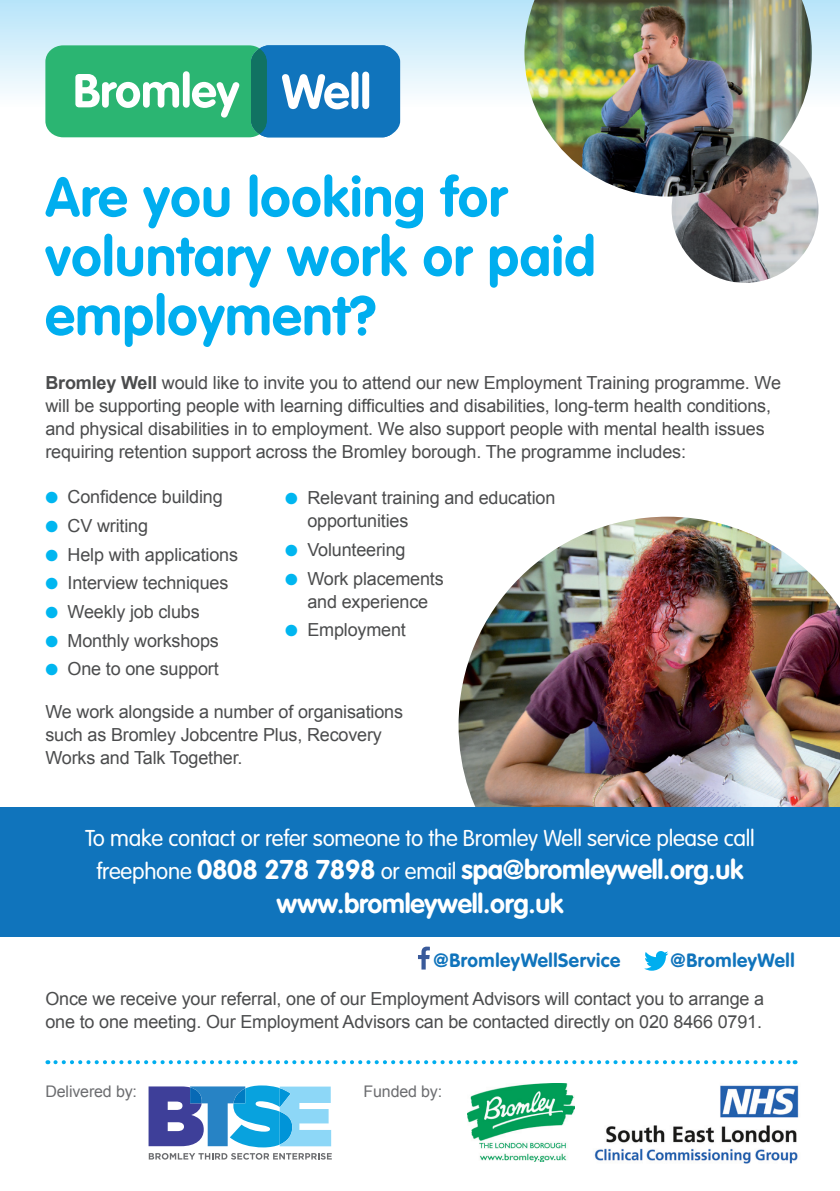
<style>
.page{position:relative;width:840px;height:1191px;background:#fff}
.page>*{position:absolute;margin:0;border:0;box-sizing:border-box;transform-origin:0 0}
.t1{font:700 54.6px/59.2px "VAG Rounded";letter-spacing:.01em;color:#00aeef}
.t2{font:700 26.8px "VAG Rounded";letter-spacing:-.01em;color:#fff}
.t3{font:300 22.6px "VAG Rounded";letter-spacing:-.01em;color:#fff}
.t4{font:700 19px "VAG Rounded";letter-spacing:.03em;color:#1074bc}
.t5{font:18px/23px "Arial";letter-spacing:-.01em;color:#4b4c4d}
.t6{font:16px "Arial";letter-spacing:-.01em;color:#6c6d70}
.s1{font-weight:700}
.s2{color:#00b6f0}
.s3{font-weight:300;font-size:22.6px}
</style>
<div class="page">
<img style="left:458px;top:516px;width:381px;height:290px">
<div style="left:0;top:0;width:839px;height:108px;background:linear-gradient(to bottom,#b6e4f9,#fdfefe)"></div>
<svg style="left:45px;top:45px;width:355px;height:92px;background:#3ea79c"></svg>
<div style="left:351px;top:72px;width:7px;height:37px;background:#fff;border-radius:4px"></div>
<div style="left:362px;top:72px;width:7px;height:37px;background:#fff;border-radius:4px"></div>
<img style="left:524px;top:0;width:287px;height:196px">
<img style="left:671px;top:136px;width:147px;height:147px;border-radius:73px">
<div style="left:0;top:806px;width:839px;height:130px;background:#1074bc"></div>
<img style="left:594px;top:1085px;width:205px;height:79px">
<img style="left:467px;top:1083px;width:107px;height:78px">
<svg style="left:149px;top:1153px;width:182px;height:6px"></svg>
<svg style="left:148px;top:1085px;width:183px;height:62px"></svg>
<svg style="left:55px;top:1060px;width:740px;height:4px"></svg>
<svg style="left:644px;top:951px;width:24px;height:19px"></svg>
<svg style="left:418px;top:946px;width:11px;height:23px"></svg>
<p class="t1" style="left:45px;top:167px;width:551px">Are you looking for voluntary work or paid employment?</p>
<p class="t5" style="left:45px;top:371px;width:736px"><span class="s1">Bromley Well</span> would like to invite you to attend our new Employment Training programme. We will be supporting people with learning difficulties and disabilities, long-term health conditions, and physical disabilities in to employment. We also support people with mental health issues requiring retention support across the Bromley borough. The programme includes:</p>
<p class="t5" style="left:45px;top:485px;width:179px"><span class="s2">●</span> Confidence building</p>
<p class="t5" style="left:45px;top:514px;width:104px"><span class="s2">●</span> CV writing</p>
<p class="t5" style="left:45px;top:543px;width:194px"><span class="s2">●</span> Help with applications</p>
<p class="t5" style="left:45px;top:571px;width:184px"><span class="s2">●</span> Interview techniques</p>
<p class="t5" style="left:45px;top:600px;width:156px"><span class="s2">●</span> Weekly job clubs</p>
<p class="t5" style="left:45px;top:629px;width:175px"><span class="s2">●</span> Monthly workshops</p>
<p class="t5" style="left:45px;top:657px;width:175px"><span class="s2">●</span> One to one support</p>
<p class="t5" style="left:307px;top:486px;width:249px;text-indent:-22px"><span class="s2">●</span> Relevant training and education opportunities</p>
<p class="t5" style="left:285px;top:538px;width:122px"><span class="s2">●</span> Volunteering</p>
<p class="t5" style="left:285px;top:567px;width:160px;text-align:center"><span class="s2">●</span> Work placements and experience</p>
<p class="t5" style="left:285px;top:618px;width:122px"><span class="s2">●</span> Employment</p>
<p class="t5" style="left:45px;top:701px;width:359px">We work alongside a number of organisations such as Bromley Jobcentre Plus, Recovery<br>Works and Talk Together.</p>
<p class="t3" style="left:85px;top:824px;width:670px">To make contact or refer someone to the Bromley Well service please call</p>
<p class="t2" style="left:96px;top:854px;width:648px"><span class="s3">freephone</span> 0808 278 7898 <span class="s3">or email</span> spa@bromleywell.org.uk</p>
<p class="t2" style="left:276px;top:888px;width:288px">www.bromleywell.org.uk</p>
<p class="t4" style="left:433px;top:948px;width:188px">@BromleyWellService</p>
<p class="t4" style="left:670px;top:948px;width:125px">@BromleyWell</p>
<p class="t5" style="left:45px;top:987px;width:720px">Once we receive your referral, one of our Employment Advisors will contact you to arrange a one to one meeting. Our Employment Advisors can be contacted directly on 020 8466 0791.</p>
<p class="t6" style="left:45px;top:1081px;width:93px">Delivered by:</p>
<p class="t6" style="left:363px;top:1081px;width:80px">Funded by:</p>
</div>
